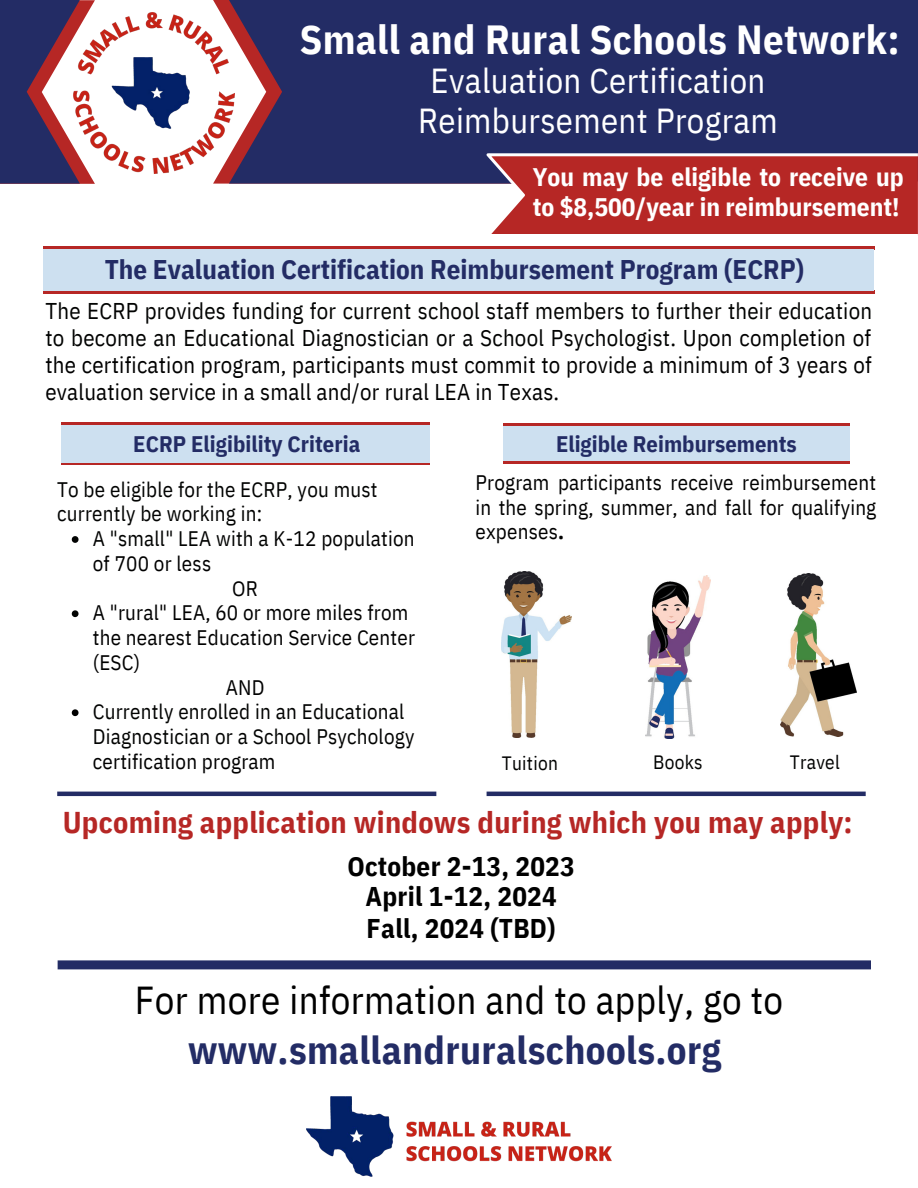
<style>
.page{position:relative;width:918px;height:1188px;background:#fff}
.page>*{position:absolute;margin:0;border:0;box-sizing:border-box;transform-origin:0 0}
.t1{font:700 40.65px "IBM Plex Sans Cond";letter-spacing:.01em;color:#fff}
.t2{font:39px/49.2px "IBM Plex Sans Cond";letter-spacing:.01em;color:#000;text-align:center}
.t3{font:34.65px/40.5px "IBM Plex Sans Cond";letter-spacing:.01em;color:#fff;text-align:center}
.t4{font:700 30px "IBM Plex Sans Cond";letter-spacing:.01em;color:#b62725}
.t5{font:700 27px "IBM Plex Sans Cond";color:#232c65}
.t6{font:700 27px/30.9px "IBM Plex Sans Cond";letter-spacing:.01em;color:#000;text-align:center}
.t7{font:700 25.35px/30.5px "IBM Plex Sans Cond";color:#fff}
.t8{font:22.8px/27px "IBM Plex Sans Cond";letter-spacing:.01em;color:#000;text-align:justify}
.t9{font:700 22.5px "IBM Plex Sans Cond";letter-spacing:.005em;color:#232c65}
.t10{font:21px/24.8px "IBM Plex Sans Cond";letter-spacing:.01em;color:#000}
.t11{font:21px/24.8px "IBM Plex Sans Cond";letter-spacing:.01em;color:#020302}
.t12{font:19.35px "IBM Plex Sans Cond";letter-spacing:.015em;color:#020302}
.s1{color:#020302}
.s2{color:#000}
.s3{font-weight:700}
.s4{font-weight:700;color:#232c65}
</style>
<div class="page">
<svg style="left:0;top:0;width:95px;height:184px;background:#58456d"></svg>
<div style="left:229px;top:0;width:689px;height:184px;background:#232c65"></div>
<svg style="left:486px;top:153px;width:432px;height:82px;background:#ba3a3a"></svg>
<img style="left:73px;top:13px;width:161px;height:161px">
<hr style="left:57px;top:792px;width:379px;height:4px;background:#232c65">
<hr style="left:43px;top:291px;width:832px;height:3px;background:#b62725">
<hr style="left:43px;top:246px;width:832px;height:3px;background:#b62725">
<div style="left:43px;top:249px;width:831px;height:42px;background:#cde0f0"></div>
<div style="left:58px;top:960px;width:813px;height:9px;background:#232c65"></div>
<hr style="left:503px;top:461px;width:347px;height:2px;background:#b62725">
<hr style="left:503px;top:424px;width:347px;height:2px;background:#b62725">
<div style="left:503px;top:426px;width:347px;height:35px;background:#cde0f0"></div>
<img style="left:307px;top:1096px;width:304px;height:80px">
<img style="left:501px;top:572px;width:70px;height:165px">
<img style="left:781px;top:574px;width:75px;height:162px">
<img style="left:646px;top:575px;width:64px;height:163px">
<svg style="left:72px;top:536px;width:7px;height:7px"></svg>
<svg style="left:72px;top:610px;width:7px;height:7px"></svg>
<svg style="left:72px;top:709px;width:7px;height:7px"></svg>
<hr style="left:61px;top:462px;width:368px;height:3px;background:#b62725">
<hr style="left:61px;top:422px;width:368px;height:3px;background:#b62725">
<div style="left:61px;top:425px;width:368px;height:37px;background:#cde0f0"></div>
<hr style="left:487px;top:792px;width:379px;height:4px;background:#232c65">
<h1 class="t1" style="left:300px;top:12px;width:602px">Small and Rural Schools Network:</h1>
<h3 class="t3" style="left:418px;top:60px;width:361px">Evaluation Certification<br>Reimbursement Program</h3>
<p class="t7" style="left:533px;top:161px;width:372px">You may be eligible to receive up to $8,500/year in reimbursement!</p>
<h1 class="t5" style="left:105px;top:252px;width:701px">The Evaluation Certification Reimbursement Program (ECRP)</h1>
<p class="t8" style="left:45px;top:297px;width:828px"><span class="s1">The ECRP provides funding for current school staff members to further their education to become an Educational Diagnostician or a School Psychologist.</span> Upon completion of the certification program, participants must commit to provide a minimum of 3 years of evaluation service in a small and/or rural LEA in Texas.</p>
<h2 class="t9" style="left:133px;top:429px;width:229px">ECRP Eligibility Criteria</h2>
<h2 class="t9" style="left:556px;top:429px;width:242px">Eligible Reimbursements</h2>
<p class="t11" style="left:57px;top:476px;width:322px">To be eligible for the ECRP, you must currently be working in:</p>
<p class="t10" style="left:93px;top:526px;width:323px"><span class="s1">A "small" LEA with a</span> K-12 population of 700 or less</p>
<p class="t10" style="left:93px;top:600px;width:324px">A "rural" LEA, 60 or more miles from the nearest Education Service Center (ESC)</p>
<p class="t11" style="left:93px;top:699px;width:323px">Currently enrolled in an Educational<br>Diagnostician or a School Psychology <span class="s2">certification program</span></p>
<p class="t10" style="left:232px;top:575px;width:27px">OR</p>
<p class="t10" style="left:226px;top:674px;width:40px">AND</p>
<p class="t10" style="left:475px;top:470px;width:402px;text-align:justify">Program participants receive reimbursement in the spring, summer, and fall for qualifying expenses<span class="s3">.</span></p>
<p class="t12" style="left:502px;top:750px;width:58px">Tuition</p>
<p class="t12" style="left:653px;top:750px;width:51px">Books</p>
<p class="t12" style="left:790px;top:750px;width:52px">Travel</p>
<h2 class="t4" style="left:63px;top:802px;width:792px">Upcoming application windows during which you may apply:</h2>
<p class="t6" style="left:347px;top:850px;width:229px">October 2-13, 2023<br>April 1-12, 2024<br>Fall, 2024 (TBD)</p>
<p class="t2" style="left:135px;top:975px;width:650px">For more information and to apply, go to <span class="s4">www.smallandruralschools.org</span></p>
</div>
